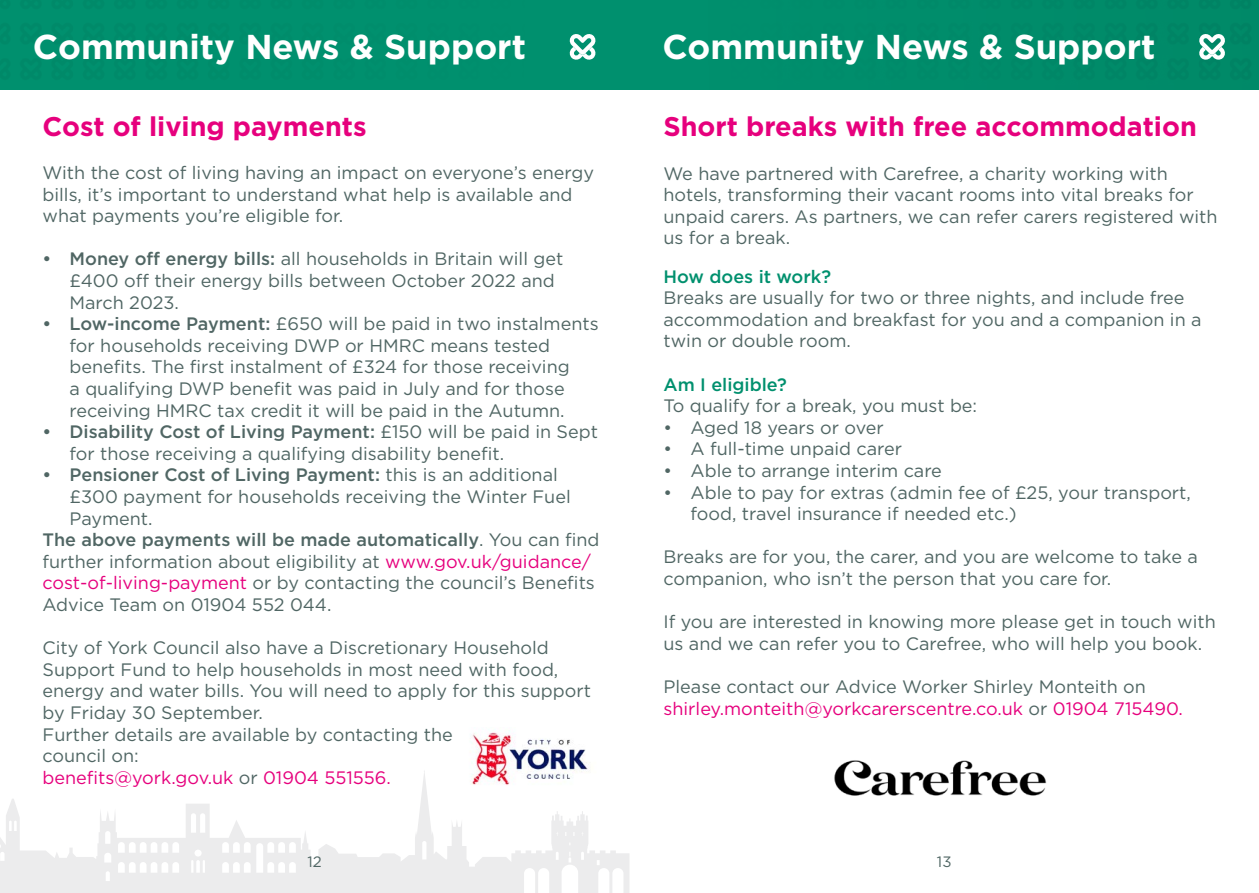
<style>
.page{position:relative;width:1259px;height:893px;background:#fff}
.page>*{position:absolute;margin:0;border:0;box-sizing:border-box;transform-origin:0 0}
.t1{font:700 34.5px "Gotham";color:#fff}
.t2{font:700 27px "Gotham";color:#e6007d}
.t3{font:18px/21.6px "Gotham";color:#506664}
.t4{font:500 18px "Gotham";color:#506664}
.t5{font:18px/21.6px "Gotham";color:#e6007d}
.t6{font:500 18px "Gotham";color:#00906e}
.t7{font:15px "Gotham";color:#506664}
.s1{font-weight:500}
.s2{font-weight:400}
.s3{color:#e6007d}
.s4{color:#506664}
</style>
<div class="page">
<img style="left:471px;top:730px;width:117px;height:40px">
<svg style="left:0;top:770px;width:629px;height:123px"></svg>
<div style="left:629px;top:0;width:630px;height:89px;background:#008c6b"></div>
<svg style="left:1198px;top:33px;width:27px;height:27px"></svg>
<div style="left:0;top:0;width:629px;height:89px;background:#00906e"></div>
<svg style="left:569px;top:34px;width:27px;height:26px"></svg>
<img style="left:834px;top:760px;width:213px;height:36px">
<h1 class="t1" style="left:33px;top:24px;width:494px">Community News &amp; Support</h1>
<h1 class="t1" style="left:662px;top:24px;width:494px">Community News &amp; Support</h1>
<h2 class="t2" style="left:43px;top:109px;width:325px">Cost of living payments</h2>
<p class="t3" style="left:43px;top:161px;width:553px">With the cost of living having an impact on everyone’s energy bills, it’s important to understand what help is available and what payments you’re eligible for.</p>
<p class="t3" style="left:70px;top:248px;width:495px;text-indent:-27px"><span class="s1">• Money off energy bills:</span> all households in Britain will get £400 off their energy bills between October 2022 and<br>March 2023.</p>
<p class="t3" style="left:70px;top:313px;width:531px;text-indent:-27px"><span class="s1">• Low-income Payment:</span> £650 will be paid in two instalments for households receiving DWP or HMRC means tested benefits. The first instalment of £324 for those receiving<br>a qualifying DWP benefit was paid in July and for those receiving HMRC tax credit it will be paid in the Autumn.</p>
<p class="t3" style="left:70px;top:421px;width:530px;text-indent:-27px"><span class="s1">• Disability Cost of Living Payment:</span> £150 will be paid in Sept for those receiving a qualifying disability benefit.</p>
<p class="t4" style="left:43px;top:463px;width:517px">• Pensioner Cost of Living Payment: <span class="s2">this is an additional</span></p>
<p class="t3" style="left:70px;top:485px;width:503px">£300 payment for households receiving the Winter Fuel</p>
<p class="t3" style="left:70px;top:507px;width:85px">Payment.</p>
<p class="t4" style="left:43px;top:528px;width:558px">The above payments will be made automatically<span class="s2">. You can find</span></p>
<p class="t3" style="left:43px;top:550px;width:550px">further information about eligibility at <span class="s3">www.gov.uk/guidance/</span></p>
<p class="t3" style="left:43px;top:572px;width:554px"><span class="s3">cost-of-living-payment</span> or by contacting the council’s Benefits</p>
<p class="t3" style="left:43px;top:593px;width:290px">Advice Team on 01904 552 044.</p>
<p class="t3" style="left:43px;top:637px;width:550px">City of York Council also have a Discretionary Household Support Fund to help households in most need with food, energy and water bills. You will need to apply for this support by Friday 30 September.<br>Further details are available by contacting the<br>council on:<br><span class="s3">benefits@york.gov.uk</span> or <span class="s3">01904 551556.</span></p>
<h2 class="t2" style="left:663px;top:109px;width:535px">Short breaks with free accommodation</h2>
<p class="t3" style="left:663px;top:162px;width:555px">We have partnered with Carefree, a charity working with hotels, transforming their vacant rooms into vital breaks for unpaid carers. As partners, we can refer carers registered with us for a break.</p>
<p class="t6" style="left:663px;top:264px;width:169px">How does it work?</p>
<p class="t3" style="left:663px;top:287px;width:539px">Breaks are usually for two or three nights, and include free accommodation and breakfast for you and a companion in a twin or double room.</p>
<p class="t6" style="left:663px;top:372px;width:125px">Am I eligible?</p>
<p class="t3" style="left:663px;top:395px;width:315px">To qualify for a break, you must be:</p>
<p class="t3" style="left:663px;top:416px;width:222px">• Aged 18 years or over</p>
<p class="t3" style="left:663px;top:438px;width:240px">• A full-time unpaid carer</p>
<p class="t3" style="left:663px;top:459px;width:280px">• Able to arrange interim care</p>
<p class="t3" style="left:690px;top:481px;width:502px;text-indent:-27px">• Able to pay for extras (admin fee of £25, your transport, food, travel insurance if needed etc.)</p>
<p class="t3" style="left:663px;top:546px;width:536px">Breaks are for you, the carer, and you are welcome to take a companion, who isn’t the person that you care for.</p>
<p class="t3" style="left:663px;top:611px;width:554px">If you are interested in knowing more please get in touch with us and we can refer you to Carefree, who will help you book.</p>
<p class="t5" style="left:663px;top:675px;width:521px"><span class="s4">Please contact our Advice Worker Shirley Monteith on </span>shirley.monteith@yorkcarerscentre.co.uk <span class="s4">or</span> 01904 715490.</p>
<p class="t7" style="left:307px;top:852px;width:16px">12</p>
<p class="t7" style="left:937px;top:852px;width:16px">13</p>
</div>
